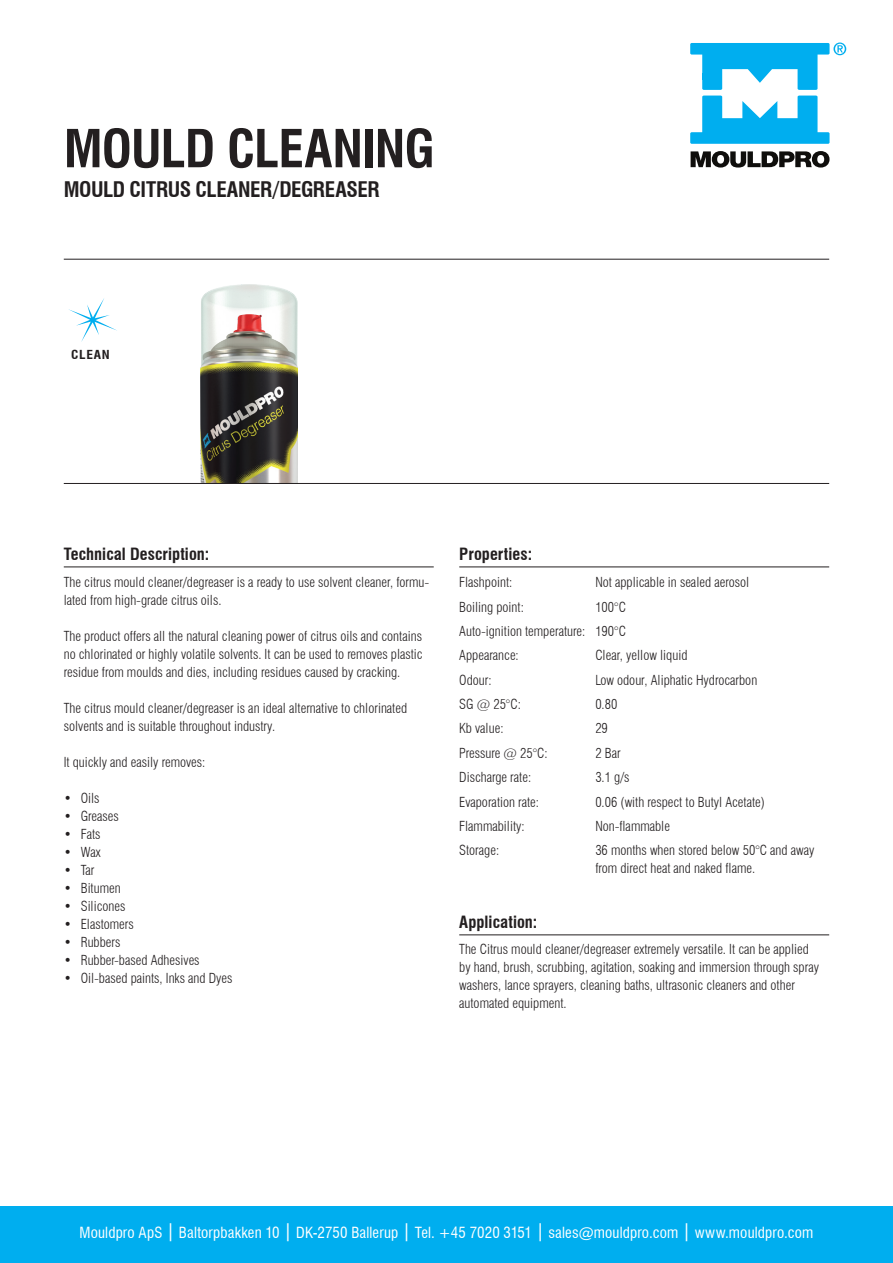
<style>
.page{position:relative;width:893px;height:1263px;background:#fff}
.page>*{position:absolute;margin:0;border:0;box-sizing:border-box;transform-origin:0 0}
.t1{font:700 condensed 51px "Swiss 721 BT";letter-spacing:-.02em;color:#231f20}
.t2{font:700 condensed 21px "Swiss 721 BT";letter-spacing:-.02em;color:#231f20}
.t3{font:700 condensed 16.5px "Swiss 721 BT";letter-spacing:.005em;color:#231f20}
.t4{font:condensed 15px "Swiss 721 BT";letter-spacing:.01em;color:#fff}
.t5{font:300 condensed 13.5px/18px "Swiss 721 BT";color:#231f20}
.t6{font:700 condensed 12.15px "Swiss 721 BT";letter-spacing:.05em;color:#231f20;scale:1.1 1}
.s1{font-size:18px}
</style>
<div class="page">
<img style="left:200px;top:284px;width:97px;height:199px">
<div style="left:0;top:1206px;width:893px;height:57px;background:#00aeef"></div>
<svg style="left:691px;top:151px;width:138px;height:17px"></svg>
<svg style="left:690px;top:96px;width:139px;height:48px"></svg>
<svg style="left:690px;top:43px;width:156px;height:47px"></svg>
<hr style="left:64px;top:566px;width:370px;height:1px;background:#231f20">
<hr style="left:459px;top:566px;width:370px;height:1px;background:#231f20">
<hr style="left:459px;top:934px;width:370px;height:1px;background:#231f20">
<hr style="left:64px;top:259px;width:765px;height:1px;background:#231f20">
<hr style="left:64px;top:483px;width:765px;height:1px;background:#231f20">
<svg style="left:69px;top:298px;width:48px;height:44px"></svg>
<h1 class="t1" style="left:64px;top:118px;width:372px">MOULD CLEANING</h1>
<h2 class="t2" style="left:64px;top:177px;width:317px">MOULD CITRUS CLEANER/DEGREASER</h2>
<p class="t6" style="left:71px;top:348px;width:36px">CLEAN</p>
<p class="t3" style="left:64px;top:544px;width:147px">Technical Description:</p>
<p class="t5" style="left:64px;top:573px;width:367px">The citrus mould cleaner/degreaser is a ready to use solvent cleaner, formu&shy;lated from high-grade citrus oils.</p>
<p class="t5" style="left:64px;top:627px;width:360px;text-align:justify">The product offers all the natural cleaning power of citrus oils and contains no chlorinated or highly volatile solvents. It can be used to removes plastic residue from moulds and dies, including residues caused by cracking.</p>
<p class="t5" style="left:64px;top:699px;width:345px">The citrus mould cleaner/degreaser is an ideal alternative to chlorinated solvents and is suitable throughout industry.</p>
<p class="t5" style="left:64px;top:753px;width:143px">It quickly and easily removes:</p>
<p class="t5" style="left:64px;top:789px;width:37px">• Oils</p>
<p class="t5" style="left:64px;top:807px;width:57px">• Greases</p>
<p class="t5" style="left:64px;top:825px;width:38px">• Fats</p>
<p class="t5" style="left:64px;top:843px;width:38px">• Wax</p>
<p class="t5" style="left:64px;top:861px;width:32px">• Tar</p>
<p class="t5" style="left:64px;top:879px;width:58px">• Bitumen</p>
<p class="t5" style="left:64px;top:897px;width:63px">• Silicones</p>
<p class="t5" style="left:64px;top:915px;width:72px">• Elastomers</p>
<p class="t5" style="left:64px;top:933px;width:58px">• Rubbers</p>
<p class="t5" style="left:64px;top:951px;width:137px">• Rubber-based Adhesives</p>
<p class="t5" style="left:64px;top:969px;width:170px">• Oil-based paints, Inks and Dyes</p>
<p class="t3" style="left:459px;top:544px;width:74px">Properties:</p>
<p class="t5" style="left:459px;top:573px;width:55px">Flashpoint:</p>
<p class="t5" style="left:595px;top:573px;width:155px">Not applicable in sealed aerosol</p>
<p class="t5" style="left:459px;top:598px;width:66px">Boiling point:</p>
<p class="t5" style="left:459px;top:594px;width:168px;line-height:24.5px;text-align:justify;text-indent:136px">100°C Auto-ignition temperature: 190°C Appearance:</p>
<p class="t5" style="left:595px;top:646px;width:94px">Clear, yellow liquid</p>
<p class="t5" style="left:459px;top:671px;width:34px">Odour:</p>
<p class="t5" style="left:595px;top:671px;width:163px">Low odour, Aliphatic Hydrocarbon</p>
<p class="t5" style="left:459px;top:695px;width:63px">SG @ 25°C:</p>
<p class="t5" style="left:595px;top:695px;width:24px">0.80</p>
<p class="t5" style="left:459px;top:719px;width:46px">Kb value:</p>
<p class="t5" style="left:595px;top:719px;width:14px">29</p>
<p class="t5" style="left:459px;top:744px;width:90px">Pressure @ 25°C:</p>
<p class="t5" style="left:595px;top:744px;width:27px">2 Bar</p>
<p class="t5" style="left:459px;top:768px;width:73px">Discharge rate:</p>
<p class="t5" style="left:595px;top:768px;width:36px">3.1 g/s</p>
<p class="t5" style="left:459px;top:793px;width:81px">Evaporation rate:</p>
<p class="t5" style="left:595px;top:793px;width:171px">0.06 (with respect to Butyl Acetate)</p>
<p class="t5" style="left:459px;top:817px;width:67px">Flammability:</p>
<p class="t5" style="left:595px;top:817px;width:76px">Non-flammable</p>
<p class="t5" style="left:459px;top:841px;width:41px">Storage:</p>
<p class="t5" style="left:595px;top:841px;width:221px">36 months when stored below 50°C and away from direct heat and naked flame.</p>
<p class="t3" style="left:459px;top:912px;width:80px">Application:</p>
<p class="t5" style="left:459px;top:940px;width:361px">The Citrus mould cleaner/degreaser extremely versatile. It can be applied by hand, brush, scrubbing, agitation, soaking and immersion through spray washers, lance sprayers, cleaning baths, ultrasonic cleaners and other automated equipment.</p>
<p class="t4" style="left:80px;top:1224px;width:735px">Mouldpro ApS <span class="s1">|</span> Baltorpbakken 10 <span class="s1">|</span> DK-2750 Ballerup <span class="s1">|</span> Tel. +45 7020 3151 <span class="s1">|</span> sales@mouldpro.com <span class="s1">|</span> www.mouldpro.com</p>
</div>
